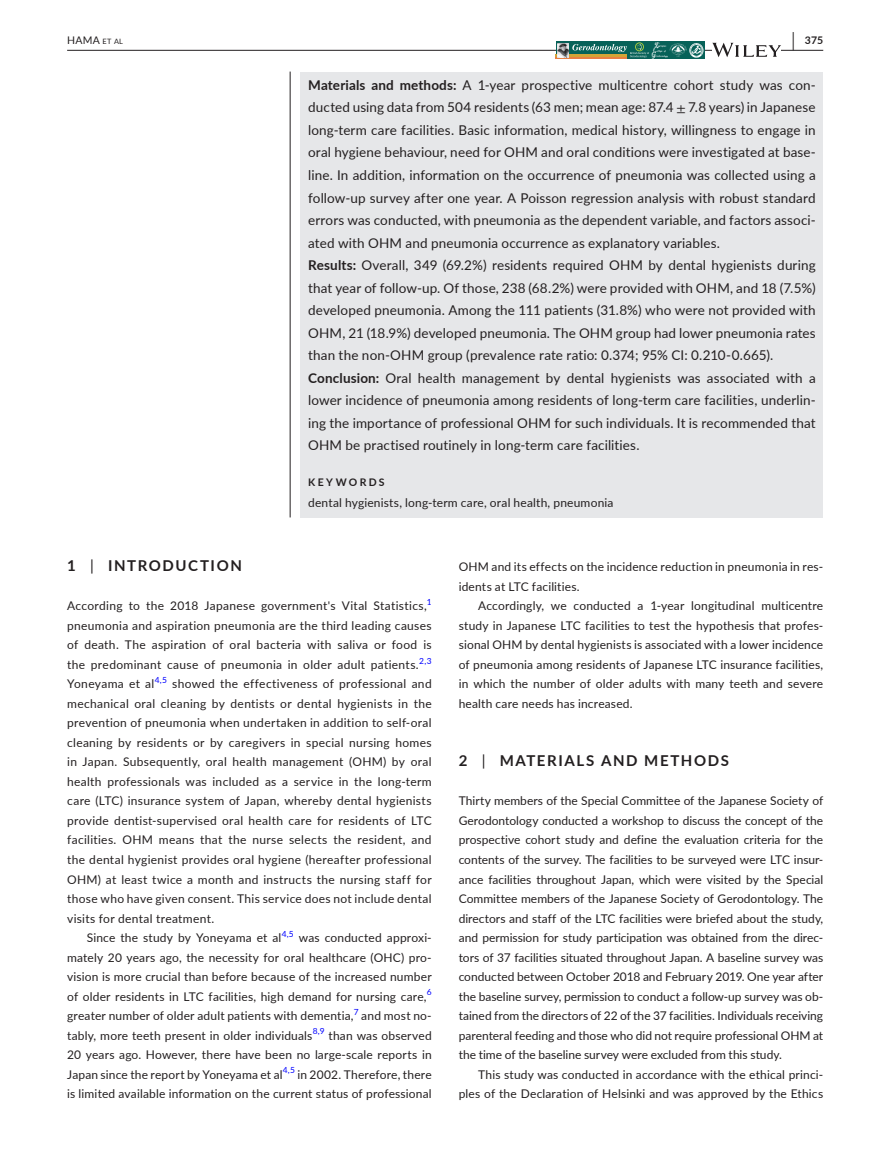
<style>
.page{position:relative;width:893px;height:1174px;background:#fff}
.page>*{position:absolute;margin:0;border:0;box-sizing:border-box;transform-origin:0 0}
.t1{font:700 19.5px "Lato";color:#231f20;scale:.48 1}
.t2{font:700 15px "Lato";letter-spacing:.11em;color:#231f20}
.t3{font:13.5px/22.5px "Lato";letter-spacing:.01em;color:#231f20}
.t4{font:12px/19.5px "Lato";letter-spacing:.015em;color:#231f20;text-align:justify}
.t5{font:700 10.5px "Lato";letter-spacing:.22em;color:#231f20}
.t6{font:10.5px "Lato";color:#231f20}
.t7{font:8.4px "Lato";color:#00f}
.s1{font-size:7.35px}
.s2{font-weight:700}
.s3{font-family:"STIX"}
.s4{font-weight:400}
</style>
<div class="page">
<hr style="left:67px;top:50px;width:756px;height:1px;background:#231f20">
<svg style="left:556px;top:42px;width:149px;height:17px"></svg>
<img style="left:651px;top:42px;width:17px;height:16px">
<img style="left:669px;top:44px;width:18px;height:13px">
<svg style="left:556px;top:54px;width:16px;height:3px"></svg>
<hr style="left:556px;top:57px;width:71px;height:2px;background:#e97f42">
<img style="left:558px;top:43px;width:10px;height:14px">
<div style="left:635px;top:43px;width:9px;height:8px;border:1px solid #a4c943;border-radius:50%"></div>
<svg style="left:572px;top:44px;width:77px;height:14px"></svg>
<img style="left:689px;top:43px;width:14px;height:14px">
<svg style="left:712px;top:43px;width:69px;height:14px"></svg>
<div style="left:301px;top:72px;width:522px;height:445px;background:#e6e7e9"></div>
<hr style="left:290px;top:72px;width:1px;height:445px;background:#231f20">
<h1 class="t1" style="left:792px;top:25px;width:7px">|</h1>
<p class="t6" style="left:67px;top:33px;width:57px">HAMA <span class="s1">et al</span></p>
<p class="t5" style="left:805px;top:33px;width:20px">375</p>
<p class="t3" style="left:308px;top:73px;width:509px"><span class="s2">Materials and methods:</span> A 1-year prospective multicentre cohort study was con&shy;ducted using data from 504 residents (63 men; mean age: 87.4 <span class="s3">±</span> 7.8 years) in Japanese long-term care facilities. Basic information, medical history, willingness to engage in oral hygiene behaviour, need for OHM and oral conditions were investigated at base&shy;line. In addition, information on the occurrence of pneumonia was collected using a follow-up survey after one year. A Poisson regression analysis with robust standard errors was conducted, with pneumonia as the dependent variable, and factors associ&shy;ated with OHM and pneumonia occurrence as explanatory variables.<br><span class="s2">Results:</span> Overall, 349 (69.2%) residents required OHM by dental hygienists during that year of follow-up. Of those, 238 (68.2%) were provided with OHM, and 18 (7.5%) developed pneumonia. Among the 111 patients (31.8%) who were not provided with OHM, 21 (18.9%) developed pneumonia. The OHM group had lower pneumonia rates than the non-OHM group (prevalence rate ratio: 0.374; 95% CI: 0.210-0.665).<br><span class="s2">Conclusion:</span> Oral health management by dental hygienists was associated with a lower incidence of pneumonia among residents of long-term care facilities, underlin&shy;ing the importance of professional OHM for such individuals. It is recommended that OHM be practised routinely in long-term care facilities.</p>
<p class="t5" style="left:308px;top:474px;width:78px">KEYWORDS</p>
<p class="t4" style="left:308px;top:492px;width:307px">dental hygienists, long-term care, oral health, pneumonia</p>
<p class="t2" style="left:67px;top:555px;width:176px">1 <span class="s4">|</span> INTRODUCTION</p>
<p class="t4" style="left:67px;top:596px;width:361px">According to the 2018 Japanese government's Vital Statistics,</p>
<p class="t7" style="left:427px;top:596px;width:6px">1</p>
<p class="t4" style="left:67px;top:615px;width:366px">pneumonia and aspiration pneumonia are the third leading causes of death. The aspiration of oral bacteria with saliva or food is the predominant cause of pneumonia in older adult patients.</p>
<p class="t7" style="left:419px;top:654px;width:14px">2,3</p>
<p class="t4" style="left:67px;top:674px;width:89px">Yoneyama et al</p>
<p class="t7" style="left:155px;top:674px;width:14px">4,5</p>
<p class="t4" style="left:67px;top:674px;width:366px;text-indent:105px">showed the effectiveness of professional and mechanical oral cleaning by dentists or dental hygienists in the prevention of pneumonia when undertaken in addition to self-oral cleaning by residents or by caregivers in special nursing homes in Japan. Subsequently, oral health management (OHM) by oral health professionals was included as a service in the long-term care (LTC) insurance system of Japan, whereby dental hygienists provide dentist-supervised oral health care for residents of LTC facilities. OHM means that the nurse selects the resident, and the dental hygienist provides oral hygiene (hereafter professional OHM) at least twice a month and instructs the nursing staff for those who have given consent. This service does not include dental visits for dental treatment.</p>
<p class="t4" style="left:67px;top:927px;width:366px;text-indent:20px">Since the study by Yoneyama et al<sup>4,5</sup> was conducted approxi&shy;mately 20 years ago, the necessity for oral healthcare (OHC) pro&shy;vision is more crucial than before because of the increased number of older residents in LTC facilities, high demand for nursing care,<sup>6 </sup>greater number of older adult patients with dementia,<sup>7</sup> and most no&shy;tably, more teeth present in older individuals<sup>8,9</sup> than was observed 20 years ago. However, there have been no large-scale reports in Japan since the report by Yoneyama et al<sup>4,5</sup> in 2002. Therefore, there is limited available information on the current status of professional</p>
<p class="t4" style="left:459px;top:557px;width:366px">OHM and its effects on the incidence reduction in pneumonia in res&shy;idents at LTC facilities.</p>
<p class="t4" style="left:459px;top:596px;width:366px;text-indent:20px">Accordingly, we conducted a 1-year longitudinal multicentre study in Japanese LTC facilities to test the hypothesis that profes&shy;sional OHM by dental hygienists is associated with a lower incidence of pneumonia among residents of Japanese LTC insurance facilities, in which the number of older adults with many teeth and severe health care needs has increased.</p>
<p class="t2" style="left:459px;top:750px;width:272px">2 <span class="s4">|</span> MATERIALS AND METHODS</p>
<p class="t4" style="left:459px;top:791px;width:366px">Thirty members of the Special Committee of the Japanese Society of Gerodontology conducted a workshop to discuss the concept of the prospective cohort study and define the evaluation criteria for the contents of the survey. The facilities to be surveyed were LTC insur&shy;ance facilities throughout Japan, which were visited by the Special Committee members of the Japanese Society of Gerodontology. The directors and staff of the LTC facilities were briefed about the study, and permission for study participation was obtained from the direc&shy;tors of 37 facilities situated throughout Japan. A baseline survey was conducted between October 2018 and February 2019. One year after the baseline survey, permission to conduct a follow-up survey was ob&shy;tained from the directors of 22 of the 37 facilities. Individuals receiving parenteral feeding and those who did not require professional OHM at the time of the baseline survey were excluded from this study.</p>
<p class="t4" style="left:459px;top:1064px;width:366px;text-align:right">This study was conducted in accordance with the ethical princi&shy;ples of the Declaration of Helsinki and was approved by the Ethics</p>
</div>
